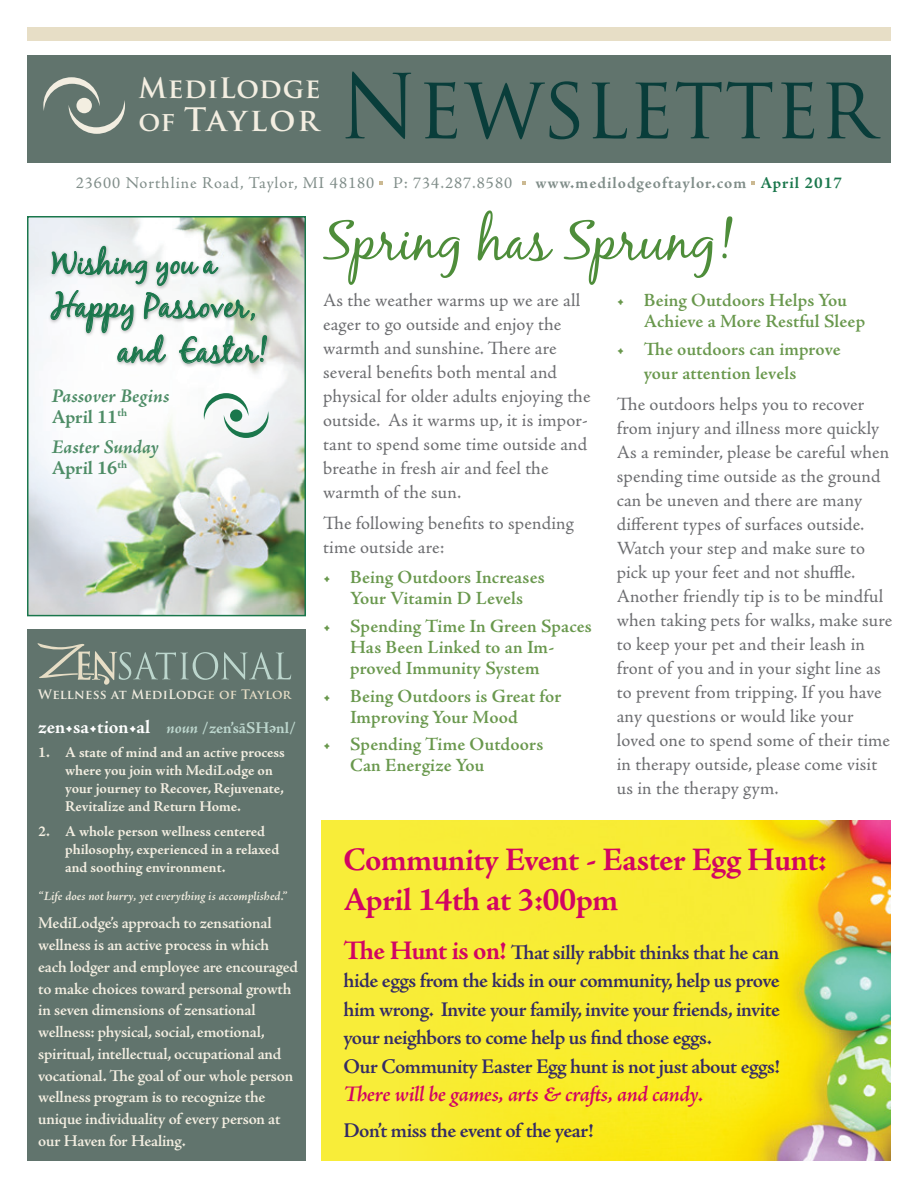
<style>
.page{position:relative;width:918px;height:1188px;background:#fff}
.page>*{position:absolute;margin:0;border:0;box-sizing:border-box;transform-origin:0 0}
.t1{font:87px "Trajan Pro";color:#093d3a;scale:.94 1}
.t2{font:54px "Black Jack";color:#4e8d3a}
.text_1{font:700 33px "Adobe Jenson Pro";letter-spacing:-.015em;color:#d10463}
.t3{font:33px/45px "Black Jack";color:#1a774c}
.t4{font:700 31.5px "Trajan Pro";letter-spacing:.06em;color:#f3eee1}
.t5{font:30px "Black Jack";color:#1a774c}
.t6{font:700 27.3px "Trajan Pro";letter-spacing:.025em;color:#f3eee1}
.text_1-2{font:italic 600 22.5px "Adobe Jenson Pro";letter-spacing:-.025em;color:#d10463}
.text_1-3{font:600 21px/28.5px "Adobe Jenson Pro";letter-spacing:-.025em;color:#342b65}
.t7{font:italic 700 19.5px/21px "Adobe Jenson Pro";color:#4d8c66}
.t8{font:700 19.5px "Adobe Jenson Pro";letter-spacing:-.005em;color:#fff}
.t9{font:18.75px/24px "Adobe Jenson Pro";letter-spacing:.005em;color:#6c6d70}
.t10{font:600 18.75px/21px "Adobe Jenson Pro";letter-spacing:.005em;color:#69984d}
.t11{font:600 16.5px/21.8px "Adobe Jenson Pro";letter-spacing:-.015em;color:#f3eee1}
.t12{font:16.5px "Adobe Jenson Pro";letter-spacing:.06em;color:#808d89}
.t13{font:700 16.5px "Adobe Jenson Pro";letter-spacing:.055em;color:#808d89}
.t14{font:700 15px/18px "Adobe Jenson Pro";letter-spacing:-.005em;color:#f3eee1}
.t15{font:italic 600 12.75px "Adobe Jenson Pro";color:#f3eee1}
.t16{font:700 12.75px "Trajan Pro";letter-spacing:.015em;color:#f3eee1}
.s1{font-size:26.55px}
.s2{color:#1a774c}
.s3{font-style:normal}
.s4{color:#e7dec6}
.s5{font-style:italic;font-size:16.5px;color:#bcd6cd}
.s6{font-size:16.5px;color:#bcd6cd}
.s7{font-weight:700;font-size:27px;color:#d10463}
</style>
<div class="page">
<div style="left:27px;top:55px;width:864px;height:108px;background:#61746d"></div>
<div style="left:27px;top:629px;width:279px;height:532px;background:#61746d"></div>
<div style="left:27px;top:27px;width:864px;height:13px;background:#e7dec6"></div>
<svg style="left:43px;top:77px;width:82px;height:57px"></svg>
<div style="left:76px;top:98px;width:16px;height:15px;background:#f3eee1;border-radius:50%"></div>
<svg style="left:38px;top:643px;width:253px;height:42px"></svg>
<svg style="left:269px;top:726px;width:7px;height:7px"></svg>
<img style="left:30px;top:219px;width:273px;height:394px">
<div style="left:27px;top:216px;width:279px;height:400px;border:2px solid #1a774c"></div>
<div style="left:48px;top:243px;width:223px;height:125px;background:#231f20;opacity:.35"></div>
<svg style="left:50px;top:245px;width:217px;height:127px"></svg>
<svg style="left:204px;top:393px;width:65px;height:45px"></svg>
<div style="left:230px;top:409px;width:12px;height:13px;background:#1a774c;border-radius:50%"></div>
<div style="left:321px;top:821px;width:570px;height:340px;background:#f8ed39"></div>
<img style="left:444px;top:821px;width:447px;height:340px">
<p class="t6" style="left:139px;top:71px;width:184px">MediLodge</p>
<p class="t4" style="left:139px;top:100px;width:182px"><span class="s1">of</span> Taylor</p>
<p class="t1" style="left:340px;top:51px;width:570px">Newsletter</p>
<p class="t12" style="left:76px;top:173px;width:438px">23600 Northline Road, Taylor, MI 48180 P: 734.287.8580</p>
<p class="t13" style="left:535px;top:173px;width:308px">www.medilodgeoftaylor.com <span class="s2">April 2017</span></p>
<p class="t5" style="left:52px;top:245px;width:166px">Wishing you a</p>
<p class="t3" style="left:118px;top:283px;width:151px;text-indent:-66px">Happy Passover, and Easter!</p>
<p class="t7" style="left:52px;top:387px;width:119px">Passover Begins<br><span class="s3">April 11</span><sup>th</sup></p>
<p class="t7" style="left:52px;top:438px;width:109px">Easter Sunday<br><span class="s3">April 16</span><sup>th</sup></p>
<p class="t16" style="left:38px;top:687px;width:255px">Wellness at MediLodg<span class="s4">e of Taylor</span></p>
<p class="t8" style="left:38px;top:715px;width:259px">zen•sa•tion•al <span class="s5">noun</span> <span class="s6">/zen’sāSH nl/</span></p>
<p class="t14" style="left:65px;top:744px;width:221px;text-indent:-27px">1. A state of mind and an active process where you join with MediLodge on your journey to Recover, Rejuvenate, Revitalize and Return Home.</p>
<p class="t14" style="left:65px;top:823px;width:216px;text-indent:-27px">2. A whole person wellness centered philosophy, experienced in a relaxed and soothing environment.</p>
<p class="t15" style="left:38px;top:889px;width:251px">“Life does not hurry, yet everything is accomplished.”</p>
<p class="t11" style="left:38px;top:913px;width:261px">MediLodge’s approach to zensational wellness is an active process in which each lodger and employee are encouraged to make choices toward personal growth in seven dimensions of zensational wellness: physical, social, emotional, spiritual, intellectual, occupational and vocational. The goal of our whole person wellness program is to recognize the unique individuality of every person at our Haven for Healing.</p>
<p class="t2" style="left:323px;top:208px;width:412px">Spring has Sprung!</p>
<p class="t9" style="left:323px;top:289px;width:269px">As the weather warms up we are all eager to go outside and enjoy the warmth and sunshine. There are several benefits both mental and physical for older adults enjoying the outside. As it warms up, it is impor&shy;tant to spend some time outside and breathe in fresh air and feel the warmth of the sun.</p>
<p class="t9" style="left:323px;top:511px;width:252px">The following benefits to spending time outside are:</p>
<p class="t10" style="left:323px;top:567px;width:223px;text-align:center">• Being Outdoors Increases<br>Your Vitamin D Levels</p>
<p class="t10" style="left:350px;top:616px;width:243px;text-indent:-27px">• Spending Time In Green Spaces<br>Has Been Linked to an Im&shy;proved Immunity System</p>
<p class="t10" style="left:350px;top:686px;width:213px;text-indent:-27px">• Being Outdoors is Great for<br>Improving Your Mood</p>
<p class="t10" style="left:350px;top:734px;width:195px;text-indent:-27px">• Spending Time Outdoors<br>Can Energize You</p>
<p class="t10" style="left:644px;top:290px;width:223px;text-indent:-27px">• Being Outdoors Helps You<br>Achieve a More Restful Sleep</p>
<p class="t10" style="left:644px;top:337px;width:198px;line-height:24px;text-indent:-27px">• The outdoors can improve your attention levels</p>
<p class="t9" style="left:617px;top:392px;width:264px">The outdoors helps you to recover from injury and illness more quickly</p>
<p class="t9" style="left:617px;top:440px;width:277px">As a reminder, please be careful when spending time outside as the ground can be uneven and there are many different types of surfaces outside.<br>Watch your step and make sure to pick up your feet and not shuffle.<br>Another friendly tip is to be mindful when taking pets for walks, make sure to keep your pet and their leash in front of you and in your sight line as to prevent from tripping. If you have any questions or would like your loved one to spend some of their time in therapy outside, please come visit us in the therapy gym.</p>
<p class="text_1" style="left:343px;top:841px;width:485px">Community Event - Easter Egg Hunt:</p>
<p class="text_1" style="left:343px;top:881px;width:277px">April 14th at 3:00pm</p>
<p class="text_1-3" style="left:343px;top:939px;width:438px"><span class="s7">The Hunt is on!</span> That silly rabbit thinks that he can hide eggs from the kids in our community, help us prove him wrong. Invite your family, invite your friends, invite your neighbors to come help us find those eggs.<br>Our Community Easter Egg hunt is not just about eggs!</p>
<p class="text_1-2" style="left:343px;top:1082px;width:361px">There will be games, arts &amp; crafts, and candy.</p>
<p class="text_1-3" style="left:343px;top:1116px;width:251px">Don’t miss the event of the year!</p>
</div>
